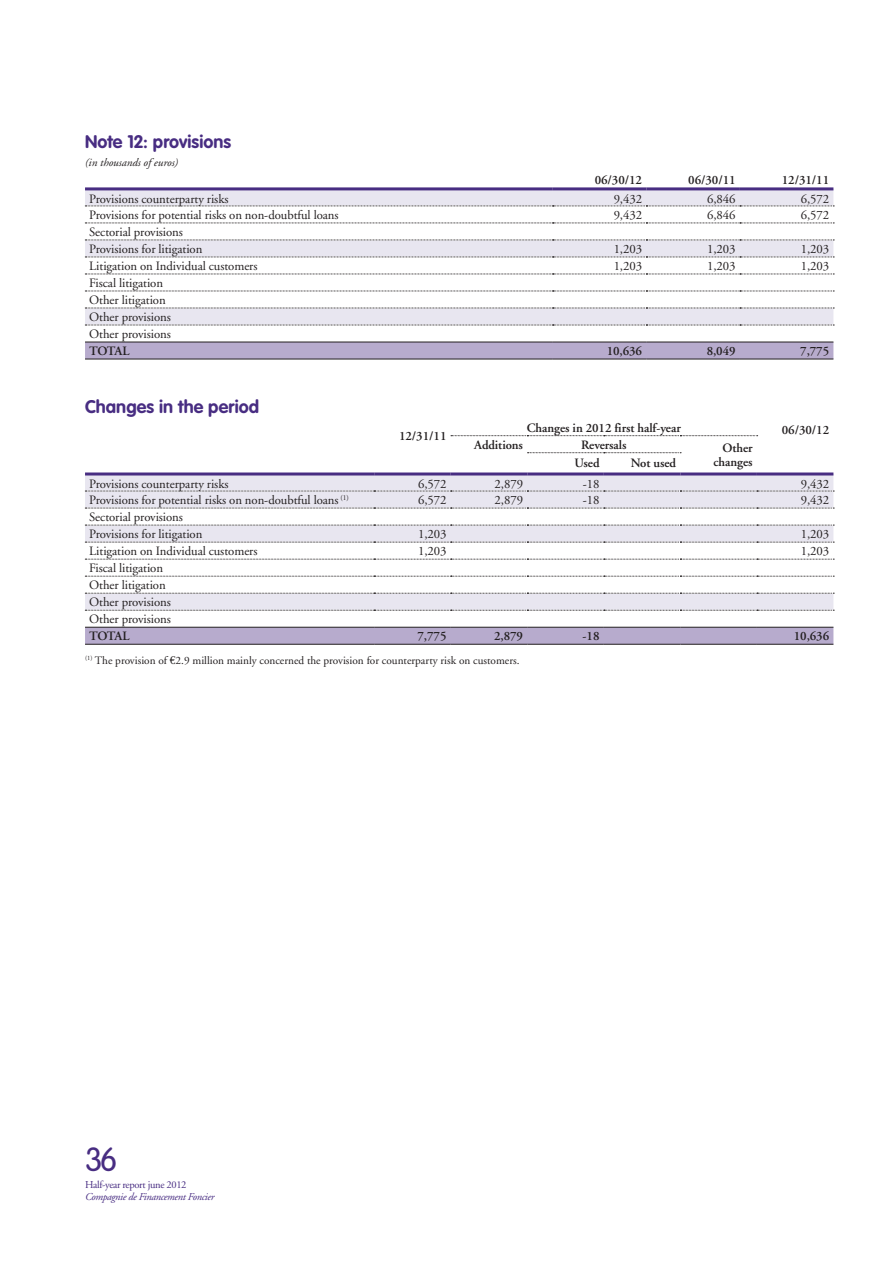
<style>
.page{position:relative;width:893px;height:1263px;background:#fff}
.page>*{position:absolute;margin:0;border:0;box-sizing:border-box;transform-origin:0 0}
.t1{font:300 33px "VAG Rounded";color:#482d82}
.t2{font:700 18px "VAG Rounded";letter-spacing:.005em;color:#482d82}
.t3{font:12.75px/17px "Adobe Garamond";letter-spacing:-.005em;color:#231f20}
.t4{font:600 12.75px "Adobe Garamond";letter-spacing:-.005em;color:#231f20}
.t5{font:11.25px "Adobe Garamond";color:#231f20}
.t6{font:italic 11.25px "Adobe Garamond";color:#231f20}
.t7{font:italic 10.5px "Adobe Garamond";letter-spacing:-.03em;color:#482d82}
.t8{font:10.5px "Adobe Garamond";letter-spacing:-.03em;color:#482d82}
.s1{font-family:"Euro Serif"}
</style>
<div class="page">
<svg style="left:85px;top:190px;width:748px;height:135px"></svg>
<div style="left:85px;top:343px;width:748px;height:16px;background:#b7abcd"></div>
<hr style="left:85px;top:187px;width:468px;height:3px;background:#482d82">
<hr style="left:553px;top:187px;width:93px;height:3px;background:#482d82">
<hr style="left:646px;top:187px;width:94px;height:3px;background:#482d82">
<hr style="left:740px;top:187px;width:93px;height:3px;background:#482d82">
<svg style="left:85px;top:206px;width:749px;height:1px"></svg>
<svg style="left:85px;top:223px;width:749px;height:1px"></svg>
<svg style="left:85px;top:274px;width:749px;height:1px"></svg>
<svg style="left:85px;top:291px;width:749px;height:1px"></svg>
<hr style="left:85px;top:342px;width:468px;height:1px;background:#231f20">
<hr style="left:553px;top:342px;width:93px;height:1px;background:#231f20">
<hr style="left:646px;top:342px;width:94px;height:1px;background:#231f20">
<hr style="left:740px;top:342px;width:93px;height:1px;background:#231f20">
<hr style="left:85px;top:359px;width:468px;height:1px;background:#231f20">
<hr style="left:553px;top:359px;width:93px;height:1px;background:#231f20">
<hr style="left:646px;top:359px;width:94px;height:1px;background:#231f20">
<hr style="left:740px;top:359px;width:93px;height:1px;background:#231f20">
<svg style="left:85px;top:240px;width:749px;height:1px"></svg>
<svg style="left:85px;top:257px;width:749px;height:1px"></svg>
<svg style="left:85px;top:308px;width:749px;height:1px"></svg>
<svg style="left:85px;top:325px;width:749px;height:1px"></svg>
<svg style="left:85px;top:475px;width:748px;height:135px;fill:#e8e6f0"></svg>
<div style="left:85px;top:628px;width:748px;height:16px;background:#b7abcd"></div>
<hr style="left:85px;top:472px;width:289px;height:3px;background:#482d82">
<hr style="left:374px;top:472px;width:77px;height:3px;background:#482d82">
<hr style="left:451px;top:472px;width:76px;height:3px;background:#482d82">
<hr style="left:527px;top:472px;width:77px;height:3px;background:#482d82">
<hr style="left:604px;top:472px;width:76px;height:3px;background:#482d82">
<hr style="left:757px;top:472px;width:76px;height:3px;background:#482d82">
<svg style="left:85px;top:559px;width:749px;height:1px"></svg>
<svg style="left:85px;top:576px;width:749px;height:1px"></svg>
<svg style="left:451px;top:435px;width:307px;height:1px"></svg>
<svg style="left:527px;top:452px;width:154px;height:1px"></svg>
<hr style="left:680px;top:472px;width:77px;height:3px;background:#482d82">
<svg style="left:85px;top:525px;width:749px;height:1px"></svg>
<svg style="left:85px;top:542px;width:749px;height:1px"></svg>
<svg style="left:85px;top:491px;width:749px;height:1px"></svg>
<svg style="left:85px;top:508px;width:749px;height:1px"></svg>
<svg style="left:85px;top:593px;width:749px;height:1px"></svg>
<svg style="left:85px;top:610px;width:749px;height:1px"></svg>
<hr style="left:85px;top:627px;width:289px;height:1px;background:#231f20">
<hr style="left:374px;top:627px;width:77px;height:1px;background:#231f20">
<hr style="left:451px;top:627px;width:76px;height:1px;background:#231f20">
<hr style="left:527px;top:627px;width:77px;height:1px;background:#231f20">
<hr style="left:604px;top:627px;width:76px;height:1px;background:#231f20">
<hr style="left:680px;top:627px;width:77px;height:1px;background:#231f20">
<hr style="left:757px;top:627px;width:76px;height:1px;background:#231f20">
<hr style="left:85px;top:644px;width:289px;height:1px;background:#231f20">
<hr style="left:374px;top:644px;width:77px;height:1px;background:#231f20">
<hr style="left:451px;top:644px;width:76px;height:1px;background:#231f20">
<hr style="left:527px;top:644px;width:77px;height:1px;background:#231f20">
<hr style="left:604px;top:644px;width:76px;height:1px;background:#231f20">
<hr style="left:680px;top:644px;width:77px;height:1px;background:#231f20">
<hr style="left:757px;top:644px;width:76px;height:1px;background:#231f20">
<h2 class="t2" style="left:85px;top:131px;width:148px">Note 12: provisions</h2>
<p class="t6" style="left:85px;top:156px;width:95px">(in thousands of euros)</p>
<p class="t4" style="left:595px;top:173px;width:49px">06/30/12</p>
<p class="t4" style="left:688px;top:173px;width:49px">06/30/11</p>
<p class="t4" style="left:782px;top:173px;width:49px">12/31/11</p>
<p class="t3" style="left:89px;top:191px;width:141px">Provisions counterparty risks</p>
<p class="t3" style="left:614px;top:191px;width:30px">9,432</p>
<p class="t3" style="left:707px;top:191px;width:30px">6,846</p>
<p class="t3" style="left:801px;top:191px;width:30px">6,572</p>
<p class="t3" style="left:89px;top:207px;width:251px">Provisions for potential risks on non-doubtful loans</p>
<p class="t3" style="left:614px;top:207px;width:30px">9,432</p>
<p class="t3" style="left:707px;top:207px;width:30px">6,846</p>
<p class="t3" style="left:801px;top:207px;width:30px">6,572</p>
<p class="t3" style="left:89px;top:224px;width:115px">Sectorial provisions<br>Provisions for litigation</p>
<p class="t3" style="left:614px;top:241px;width:30px">1,203</p>
<p class="t3" style="left:707px;top:241px;width:30px">1,203</p>
<p class="t3" style="left:801px;top:241px;width:30px">1,203</p>
<p class="t3" style="left:89px;top:258px;width:170px">Litigation on Individual customers</p>
<p class="t3" style="left:614px;top:258px;width:30px">1,203</p>
<p class="t3" style="left:707px;top:258px;width:30px">1,203</p>
<p class="t3" style="left:801px;top:258px;width:30px">1,203</p>
<p class="t3" style="left:89px;top:275px;width:83px">Fiscal litigation<br>Other litigation<br>Other provisions<br>Other provisions</p>
<p class="t4" style="left:89px;top:344px;width:34px">TOTAL</p>
<p class="t4" style="left:607px;top:344px;width:37px">10,636</p>
<p class="t4" style="left:707px;top:344px;width:31px">8,049</p>
<p class="t4" style="left:800px;top:344px;width:31px">7,775</p>
<h2 class="t2" style="left:85px;top:396px;width:176px">Changes in the period</h2>
<p class="t4" style="left:399px;top:429px;width:49px">12/31/11</p>
<p class="t4" style="left:527px;top:421px;width:155px">Changes in 2012 first half-year</p>
<p class="t4" style="left:782px;top:423px;width:49px">06/30/12</p>
<p class="t4" style="left:474px;top:438px;width:50px">Additions</p>
<p class="t4" style="left:581px;top:438px;width:47px">Reversals</p>
<p class="t4" style="left:722px;top:441px;width:32px">Other</p>
<p class="t4" style="left:574px;top:456px;width:27px">Used</p>
<p class="t4" style="left:631px;top:456px;width:47px">Not used</p>
<p class="t4" style="left:714px;top:455px;width:41px">changes</p>
<p class="t3" style="left:89px;top:476px;width:141px">Provisions counterparty risks</p>
<p class="t3" style="left:418px;top:476px;width:30px">6,572</p>
<p class="t3" style="left:495px;top:476px;width:30px">2,879</p>
<p class="t3" style="left:583px;top:476px;width:18px">-18</p>
<p class="t3" style="left:801px;top:476px;width:30px">9,432</p>
<p class="t3" style="left:89px;top:492px;width:261px">Provisions for potential risks on non-doubtful loans <sup>(1)</sup></p>
<p class="t3" style="left:418px;top:492px;width:30px">6,572</p>
<p class="t3" style="left:495px;top:492px;width:30px">2,879</p>
<p class="t3" style="left:583px;top:492px;width:18px">-18</p>
<p class="t3" style="left:801px;top:492px;width:30px">9,432</p>
<p class="t3" style="left:89px;top:509px;width:115px">Sectorial provisions<br>Provisions for litigation</p>
<p class="t3" style="left:418px;top:526px;width:30px">1,203</p>
<p class="t3" style="left:801px;top:526px;width:30px">1,203</p>
<p class="t3" style="left:89px;top:543px;width:170px">Litigation on Individual customers</p>
<p class="t3" style="left:418px;top:543px;width:30px">1,203</p>
<p class="t3" style="left:801px;top:543px;width:30px">1,203</p>
<p class="t3" style="left:89px;top:560px;width:83px">Fiscal litigation<br>Other litigation<br>Other provisions<br>Other provisions</p>
<p class="t4" style="left:89px;top:629px;width:34px">TOTAL</p>
<p class="t4" style="left:417px;top:629px;width:31px">7,775</p>
<p class="t4" style="left:494px;top:629px;width:31px">2,879</p>
<p class="t4" style="left:583px;top:629px;width:18px">-18</p>
<p class="t4" style="left:794px;top:629px;width:37px">10,636</p>
<p class="t5" style="left:85px;top:654px;width:436px"><sup>(1)</sup> The provision of <span class="s1">e</span>2.9 million mainly concerned the provision for counterparty risk on customers.</p>
<h1 class="t1" style="left:85px;top:1140px;width:34px">36</h1>
<p class="t8" style="left:85px;top:1179px;width:103px">Half-year report june 2012</p>
<p class="t7" style="left:85px;top:1191px;width:131px">Compagnie de Financement Foncier</p>
</div>
